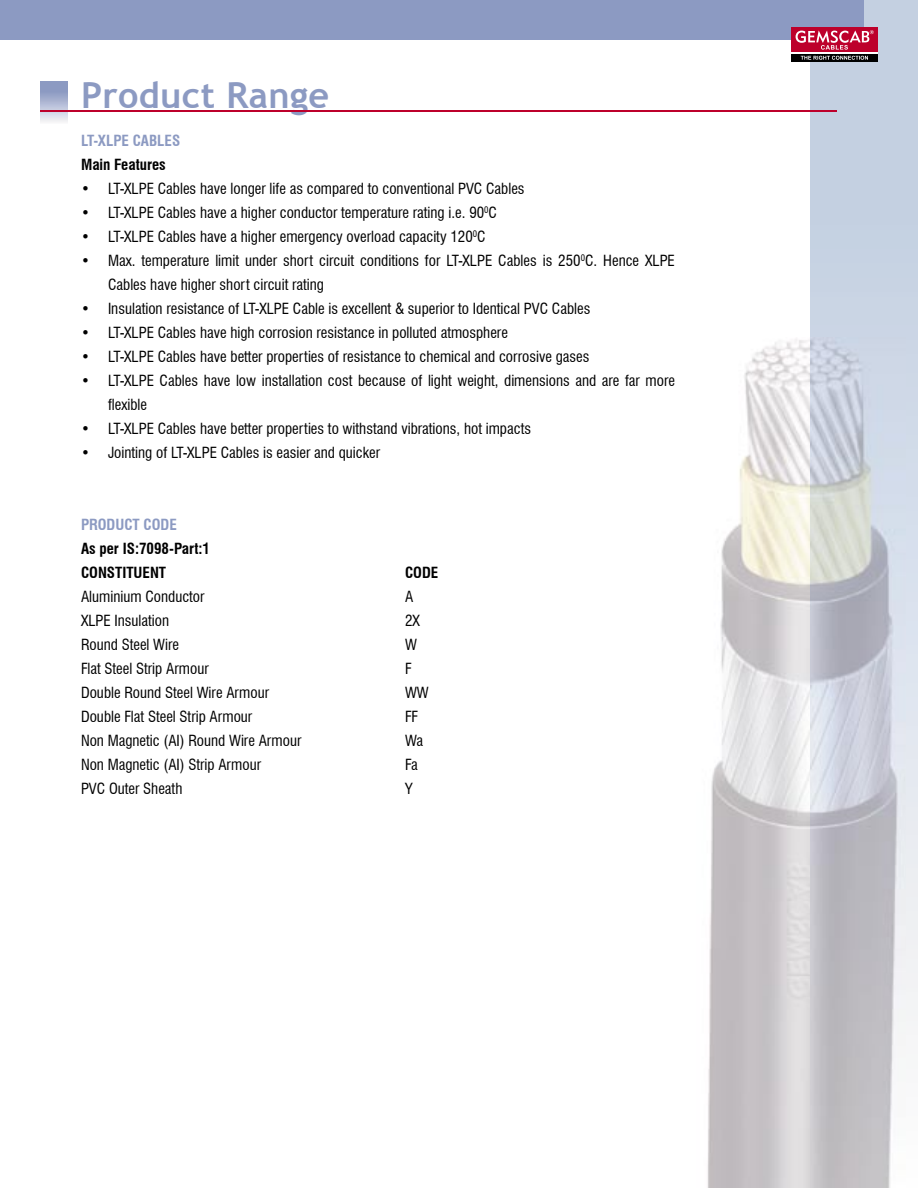
<style>
.page{position:relative;width:918px;height:1188px;background:#fff}
.page>*{position:absolute;margin:0;border:0;box-sizing:border-box;transform-origin:0 0}
.t1{font:700 36px "Trebuchet MS";letter-spacing:.01em;color:#8c9ac2}
.t2{font:condensed 15px/24px "Swiss 721 BT";color:#000}
.t3{font:700 condensed 15px/24px "Swiss 721 BT";color:#000}
.t4{font:700 condensed 15px "Swiss 721 BT";color:#8c9ac2}
</style>
<div class="page">
<svg style="left:810px;top:0;width:108px;height:1026px;background:#cad5e4"></svg>
<img style="left:707px;top:338px;width:199px;height:850px">
<div style="left:0;top:0;width:864px;height:40px;background:#8c9ac2"></div>
<div style="left:791px;top:27px;width:87px;height:35px;background:linear-gradient(to right,#bd012c,#bd002a)"></div>
<svg style="left:791px;top:54px;width:87px;height:8px"></svg>
<hr style="left:791px;top:53px;width:87px;height:1px;background:#fff">
<svg style="left:796px;top:30px;width:78px;height:20px;background:#ce4463"></svg>
<svg style="left:801px;top:56px;width:67px;height:4px"></svg>
<svg style="left:40px;top:81px;width:27px;height:41px"></svg>
<hr style="left:40px;top:110px;width:797px;height:2px;background:#bd002b">
<h1 class="t1" style="left:81px;top:72px;width:250px">Product Range</h1>
<p class="t4" style="left:81px;top:132px;width:101px">LT-XLPE CABLES</p>
<p class="t3" style="left:81px;top:153px;width:86px">Main Features</p>
<p class="t2" style="left:81px;top:177px;width:445px">• LT-XLPE Cables have longer life as compared to conventional PVC Cables</p>
<p class="t2" style="left:81px;top:201px;width:418px">• LT-XLPE Cables have a higher conductor temperature rating i.e. 90<sup>0</sup>C</p>
<p class="t2" style="left:81px;top:225px;width:406px">• LT-XLPE Cables have a higher emergency overload capacity 120<sup>0</sup>C</p>
<p class="t2" style="left:108px;top:249px;width:569px;text-indent:-27px">• Max. temperature limit under short circuit conditions for LT-XLPE Cables is 250<sup>0</sup>C. Hence XLPE<br>Cables have higher short circuit rating</p>
<p class="t2" style="left:81px;top:297px;width:511px">• Insulation resistance of LT-XLPE Cable is excellent &amp; superior to Identical PVC Cables</p>
<p class="t2" style="left:81px;top:321px;width:428px">• LT-XLPE Cables have high corrosion resistance in polluted atmosphere</p>
<p class="t2" style="left:81px;top:345px;width:510px">• LT-XLPE Cables have better properties of resistance to chemical and corrosive gases</p>
<p class="t2" style="left:108px;top:369px;width:568px;text-indent:-27px">• LT-XLPE Cables have low installation cost because of light weight, dimensions and are far more flexible</p>
<p class="t2" style="left:81px;top:417px;width:452px">• LT-XLPE Cables have better properties to withstand vibrations, hot impacts</p>
<p class="t2" style="left:81px;top:441px;width:301px">• Jointing of LT-XLPE Cables is easier and quicker</p>
<p class="t4" style="left:81px;top:516px;width:97px">PRODUCT CODE</p>
<p class="t3" style="left:81px;top:537px;width:131px">As per IS:7098-Part:1<br>CONSTITUENT</p>
<p class="t3" style="left:405px;top:561px;width:35px">CODE</p>
<p class="t2" style="left:81px;top:585px;width:125px">Aluminium Conductor</p>
<p class="t2" style="left:405px;top:585px;width:10px">A</p>
<p class="t2" style="left:81px;top:609px;width:90px">XLPE Insulation</p>
<p class="t2" style="left:405px;top:609px;width:16px">2X</p>
<p class="t2" style="left:81px;top:633px;width:100px">Round Steel Wire</p>
<p class="t2" style="left:405px;top:633px;width:13px">W</p>
<p class="t2" style="left:81px;top:657px;width:129px">Flat Steel Strip Armour</p>
<p class="t2" style="left:405px;top:657px;width:8px">F</p>
<p class="t2" style="left:81px;top:681px;width:190px">Double Round Steel Wire Armour</p>
<p class="t2" style="left:405px;top:681px;width:25px">WW</p>
<p class="t2" style="left:81px;top:705px;width:173px">Double Flat Steel Strip Armour</p>
<p class="t2" style="left:405px;top:705px;width:14px">FF</p>
<p class="t2" style="left:81px;top:729px;width:222px">Non Magnetic (AI) Round Wire Armour</p>
<p class="t2" style="left:405px;top:729px;width:20px">Wa</p>
<p class="t2" style="left:81px;top:753px;width:182px">Non Magnetic (AI) Strip Armour</p>
<p class="t2" style="left:405px;top:753px;width:14px">Fa</p>
<p class="t2" style="left:81px;top:777px;width:103px">PVC Outer Sheath</p>
<p class="t2" style="left:405px;top:777px;width:9px">Y</p>
</div>
